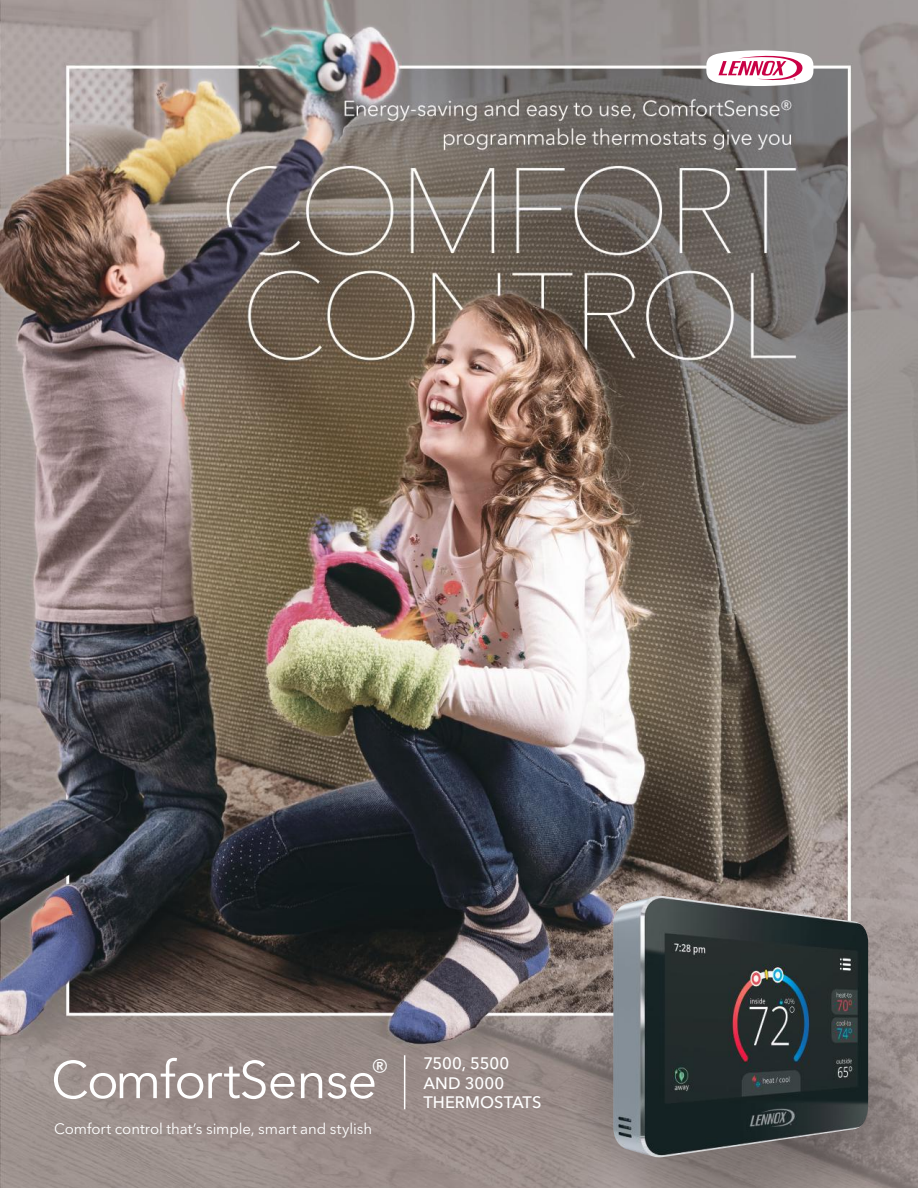
<style>
.page{position:relative;width:918px;height:1188px;background:#fff}
.page>*{position:absolute;margin:0;border:0;box-sizing:border-box;transform-origin:0 0}
.t1{font:52.5px "Avenir Next LT Pro";letter-spacing:-.025em;color:#fff}
.t2{font:500 16.5px/19.8px "Avenir Next LT Pro";letter-spacing:.005em;color:#fff}
.t3{font:15px "Avenir Next LT Pro";letter-spacing:-.005em;color:#fff}
</style>
<div class="page">
<img style="left:1px;top:0;width:917px;height:1188px">
<img style="left:0;top:0;width:1px;height:1188px">
<svg style="left:570px;top:943px;width:344px;height:245px;background:#908582"></svg>
<hr style="left:404px;top:1055px;width:1px;height:54px;background:#fff">
<svg style="left:706px;top:50px;width:108px;height:36px"></svg>
<img style="left:613px;top:896px;width:255px;height:261px">
<h1 class="t1" style="left:51px;top:1049px;width:340px">ComfortSense<sup>®</sup></h1>
<p class="t3" style="left:54px;top:1120px;width:320px">Comfort control that’s simple, smart and stylish</p>
<p class="t2" style="left:423px;top:1053px;width:120px">7500, 5500<br>AND 3000<br>THERMOSTATS</p>
</div>
